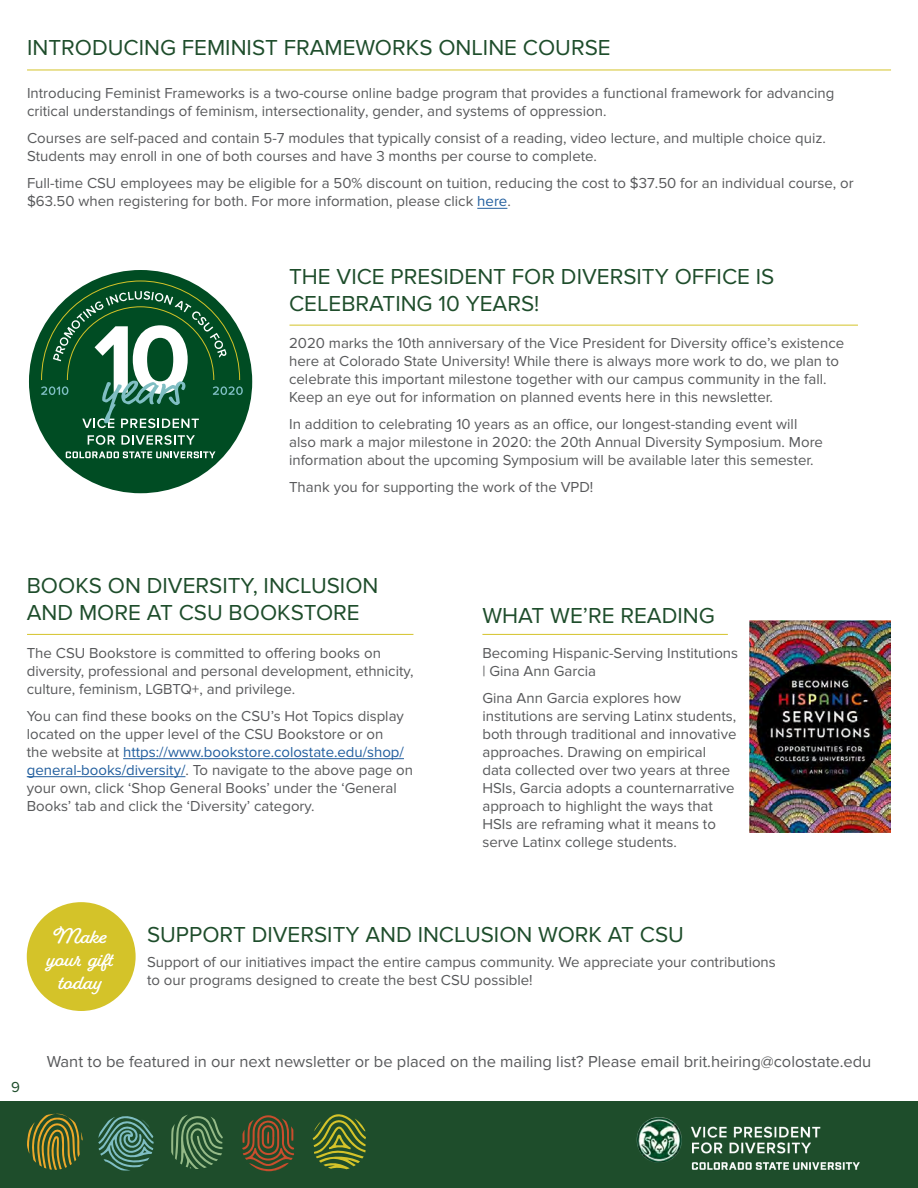
<style>
.page{position:relative;width:918px;height:1188px;background:#fff}
.page>*{position:absolute;margin:0;border:0;box-sizing:border-box;transform-origin:0 0}
.t1{font:22.5px/27px "Proxima Nova";color:#1e4d2b}
.t2{font:700 19.2px/23.1px "Fairwater Script";color:#fff;text-align:center}
.t3{font:16.5px "Proxima Nova";color:#58595b}
.t4{font:15px/18px "Proxima Nova";color:#58595b}
.t5{font:15px "Proxima Nova";color:#1e4d2b}
.s1{color:#215e9e}
</style>
<div class="page">
<div style="left:0;top:1102px;width:918px;height:86px;background:#1e4d2b"></div>
<svg style="left:27px;top:1113px;width:56px;height:57px"></svg>
<svg style="left:98px;top:1116px;width:56px;height:55px"></svg>
<svg style="left:171px;top:1115px;width:52px;height:54px"></svg>
<svg style="left:242px;top:1115px;width:52px;height:57px"></svg>
<svg style="left:313px;top:1114px;width:53px;height:55px"></svg>
<img style="left:621px;top:1101px;width:255px;height:69px">
<hr style="left:123px;top:758px;width:281px;height:1px;background:#215e9e">
<hr style="left:27px;top:776px;width:158px;height:1px;background:#215e9e">
<hr style="left:477px;top:208px;width:30px;height:1px;background:#215e9e">
<hr style="left:27px;top:70px;width:864px;height:1px;background:#d4c329">
<hr style="left:27px;top:634px;width:386px;height:1px;background:#d4c329">
<hr style="left:290px;top:325px;width:568px;height:1px;background:#d4c329">
<hr style="left:482px;top:634px;width:246px;height:1px;background:#d4c329">
<div style="left:27px;top:902px;width:109px;height:109px;background:#d4c329;border-radius:50%"></div>
<div style="left:29px;top:270px;width:223px;height:223px;background:#004c23;border-radius:50%"></div>
<svg style="left:88px;top:435px;width:27px;height:10px"></svg>
<svg style="left:121px;top:435px;width:74px;height:10px"></svg>
<svg style="left:66px;top:451px;width:149px;height:7px"></svg>
<svg style="left:41px;top:280px;width:202px;height:148px"></svg>
<img style="left:749px;top:620px;width:142px;height:213px">
<h1 class="t1" style="left:27px;top:34px;width:585px">INTRODUCING FEMINIST FRAMEWORKS ONLINE COURSE</h1>
<p class="t4" style="left:27px;top:85px;width:809px">Introducing Feminist Frameworks is a two-course online badge program that provides a functional framework for advancing critical understandings of feminism, intersectionality, gender, and systems of oppression.</p>
<p class="t4" style="left:27px;top:130px;width:800px">Courses are self-paced and contain 5-7 modules that typically consist of a reading, video lecture, and multiple choice quiz.<br>Students may enroll in one of both courses and have 3 months per course to complete.</p>
<p class="t4" style="left:27px;top:175px;width:828px">Full-time CSU employees may be eligible for a 50% discount on tuition, reducing the cost to $37.50 for an individual course, or $63.50 when registering for both. For more information, please click <span class="s1">here</span>.</p>
<h1 class="t1" style="left:289px;top:263px;width:487px">THE VICE PRESIDENT FOR DIVERSITY OFFICE IS<br>CELEBRATING 10 YEARS!</h1>
<p class="t4" style="left:289px;top:335px;width:557px">2020 marks the 10th anniversary of the Vice President for Diversity office’s existence here at Colorado State University! While there is always more work to do, we plan to celebrate this important milestone together with our campus community in the fall.<br>Keep an eye out for information on planned events here in this newsletter.</p>
<p class="t4" style="left:289px;top:416px;width:535px">In addition to celebrating 10 years as an office, our longest-standing event will also mark a major milestone in 2020: the 20th Annual Diversity Symposium. More information about the upcoming Symposium will be available later this semester.</p>
<p class="t4" style="left:289px;top:479px;width:306px">Thank you for supporting the work of the VPD!</p>
<h1 class="t1" style="left:27px;top:572px;width:353px">BOOKS ON DIVERSITY, INCLUSION<br>AND MORE AT CSU BOOKSTORE</h1>
<p class="t4" style="left:27px;top:644px;width:388px">The CSU Bookstore is committed to offering books on diversity, professional and personal development, ethnicity, culture, feminism, LGBTQ+, and privilege.</p>
<p class="t4" style="left:27px;top:707px;width:388px">You can find these books on the CSU’s Hot Topics display located on the upper level of the CSU Bookstore or on<br>the website at <span class="s1">https://www.bookstore.colostate.edu/shop/ general-books/diversity/</span>. To navigate to the above page on your own, click ‘Shop General Books’ under the ‘General Books’ tab and click the ‘Diversity’ category.</p>
<h1 class="t1" style="left:482px;top:602px;width:234px">WHAT WE’RE READING</h1>
<p class="t4" style="left:482px;top:644px;width:257px">Becoming Hispanic-Serving Institutions | Gina Ann Garcia</p>
<p class="t4" style="left:482px;top:689px;width:256px">Gina Ann Garcia explores how institutions are serving Latinx students, both through traditional and innovative approaches. Drawing on empirical data collected over two years at three HSIs, Garcia adopts a counternarrative approach to highlight the ways that HSIs are reframing what it means to serve Latinx college students.</p>
<p class="t2" style="left:54px;top:925px;width:56px">Make</p>
<h1 class="t1" style="left:147px;top:921px;width:538px">SUPPORT DIVERSITY AND INCLUSION WORK AT CSU</h1>
<p class="t2" style="left:47px;top:948px;width:70px">your gift today</p>
<p class="t4" style="left:147px;top:953px;width:630px">Support of our initiatives impact the entire campus community. We appreciate your contributions to our programs designed to create the best CSU possible!</p>
<p class="t5" style="left:11px;top:1078px;width:10px">9</p>
<p class="t3" style="left:47px;top:1052px;width:826px">Want to be featured in our next newsletter or be placed on the mailing list? Please email brit.heiring@colostate.edu</p>
</div>
